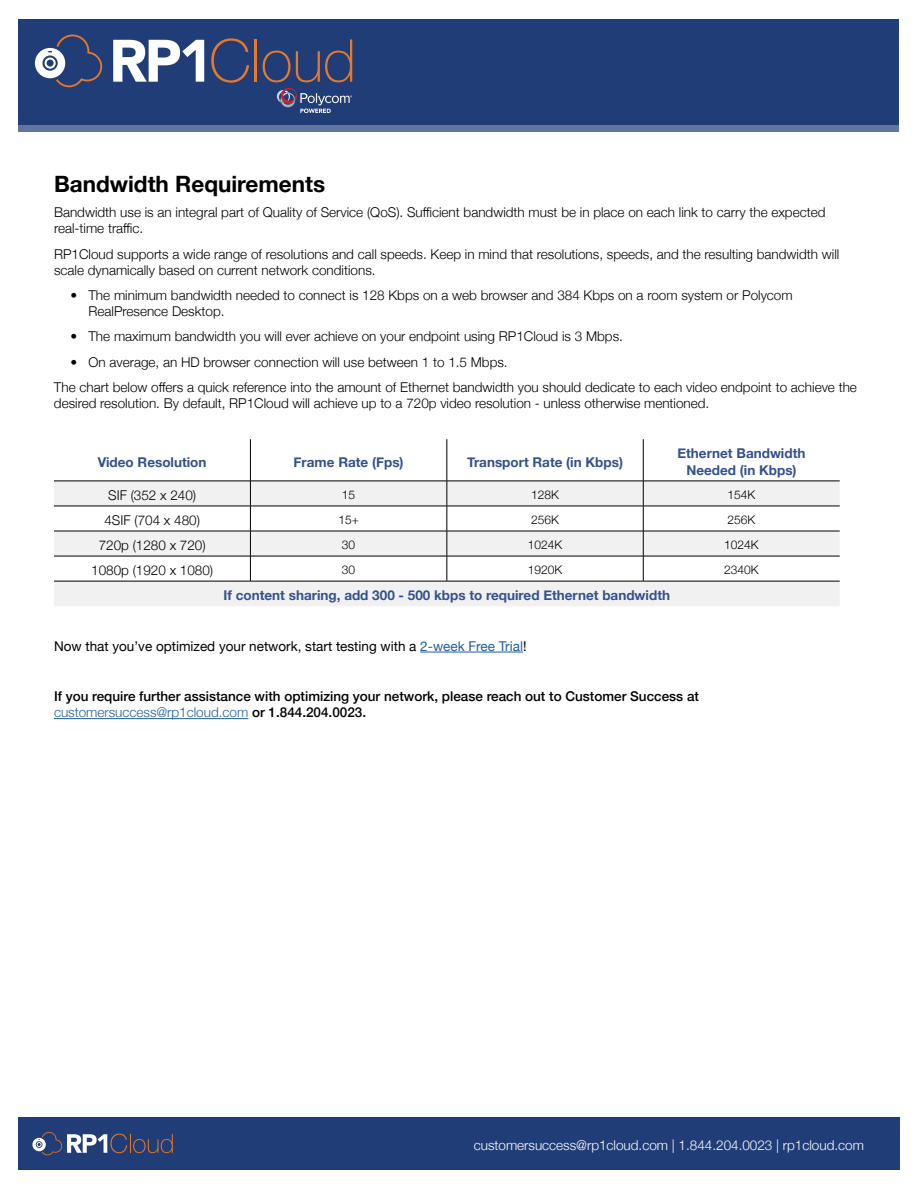
<style>
.page{position:relative;width:918px;height:1188px;background:#fff}
.page>*{position:absolute;margin:0;border:0;box-sizing:border-box;transform-origin:0 0}
.t1{font:700 22.5px "Helvetica Neue";color:#000}
.t2{font:300 13.5px/16.2px "Helvetica Neue";color:#000}
.t3{font:700 13.5px/16.5px "Helvetica Neue";color:#34518d;text-align:center}
.t4{font:500 13.5px/16.2px "Helvetica Neue";color:#000}
.t5{font:13.5px "Helvetica Neue";color:#000}
.t6{font:300 13.5px "Helvetica Neue";color:#fff}
.t7{font:300 12px "Helvetica Neue";color:#000}
.s1{color:#215e9e}
.s2{font-weight:300;color:#215e9e}
</style>
<div class="page">
<div style="left:18px;top:1117px;width:882px;height:53px;background:#213d78"></div>
<svg style="left:32px;top:1132px;width:141px;height:23px"></svg>
<div style="left:19px;top:19px;width:880px;height:112px;background:#213d78"></div>
<svg style="left:113px;top:40px;width:91px;height:42px"></svg>
<svg style="left:211px;top:38px;width:38px;height:45px"></svg>
<hr style="left:255px;top:39px;width:2px;height:43px;background:#e67a26">
<svg style="left:263px;top:39px;width:89px;height:43px"></svg>
<svg style="left:35px;top:35px;width:67px;height:52px"></svg>
<img style="left:276px;top:90px;width:5px;height:13px">
<svg style="left:281px;top:88px;width:71px;height:25px"></svg>
<div style="left:19px;top:125px;width:880px;height:6px;background:#61759f"></div>
<hr style="left:420px;top:652px;width:103px;height:1px;background:#215e9e">
<hr style="left:54px;top:718px;width:194px;height:1px;background:#215e9e">
<svg style="left:54px;top:482px;width:786px;height:124px;fill:#f1f1f2"></svg>
<hr style="left:250px;top:439px;width:1px;height:42px;background:#000">
<hr style="left:447px;top:439px;width:1px;height:42px;background:#000">
<hr style="left:643px;top:439px;width:1px;height:42px;background:#000">
<hr style="left:54px;top:481px;width:196px;height:1px;background:#000">
<hr style="left:250px;top:481px;width:197px;height:1px;background:#000">
<hr style="left:447px;top:481px;width:196px;height:1px;background:#000">
<hr style="left:643px;top:481px;width:197px;height:1px;background:#000">
<hr style="left:54px;top:506px;width:196px;height:1px;background:#000">
<hr style="left:250px;top:506px;width:197px;height:1px;background:#000">
<hr style="left:447px;top:506px;width:196px;height:1px;background:#000">
<hr style="left:643px;top:506px;width:197px;height:1px;background:#000">
<hr style="left:54px;top:531px;width:196px;height:1px;background:#000">
<hr style="left:250px;top:531px;width:197px;height:1px;background:#000">
<hr style="left:447px;top:531px;width:196px;height:1px;background:#000">
<hr style="left:643px;top:531px;width:197px;height:1px;background:#000">
<hr style="left:54px;top:556px;width:196px;height:1px;background:#000">
<hr style="left:250px;top:556px;width:197px;height:1px;background:#000">
<svg style="left:250px;top:481px;width:1px;height:100px"></svg>
<hr style="left:447px;top:556px;width:196px;height:1px;background:#000">
<svg style="left:447px;top:481px;width:1px;height:100px"></svg>
<hr style="left:643px;top:556px;width:197px;height:1px;background:#000">
<svg style="left:643px;top:481px;width:1px;height:100px"></svg>
<hr style="left:54px;top:581px;width:196px;height:1px;background:#000">
<hr style="left:250px;top:581px;width:197px;height:1px;background:#000">
<hr style="left:447px;top:581px;width:196px;height:1px;background:#000">
<hr style="left:643px;top:581px;width:197px;height:1px;background:#000">
<h1 class="t1" style="left:54px;top:166px;width:273px">Bandwidth Requirements</h1>
<p class="t2" style="left:54px;top:203px;width:773px">Bandwidth use is an integral part of Quality of Service (QoS). Sufficient bandwidth must be in place on each link to carry the expected real-time traffic.</p>
<p class="t2" style="left:54px;top:245px;width:787px">RP1Cloud supports a wide range of resolutions and call speeds. Keep in mind that resolutions, speeds, and the resulting bandwidth will scale dynamically based on current network conditions.</p>
<p class="t2" style="left:88px;top:286px;width:706px;text-indent:-18px">• The minimum bandwidth needed to connect is 128 Kbps on a web browser and 384 Kbps on a room system or Polycom<br>RealPresence Desktop.</p>
<p class="t2" style="left:70px;top:328px;width:554px">• The maximum bandwidth you will ever achieve on your endpoint using RP1Cloud is 3 Mbps.</p>
<p class="t2" style="left:54px;top:348px;width:805px;line-height:25.2px;text-indent:17px">• On average, an HD browser connection will use between 1 to 1.5 Mbps.<br>The chart below offers a quick reference into the amount of Ethernet bandwidth you should dedicate to each video endpoint to achieve the</p>
<p class="t2" style="left:54px;top:394px;width:657px">desired resolution. By default, RP1Cloud will achieve up to a 720p video resolution - unless otherwise mentioned.</p>
<p class="t3" style="left:98px;top:454px;width:110px">Video Resolution</p>
<p class="t3" style="left:294px;top:454px;width:111px">Frame Rate (Fps)</p>
<p class="t3" style="left:467px;top:454px;width:157px">Transport Rate (in Kbps)</p>
<p class="t3" style="left:677px;top:446px;width:129px">Ethernet Bandwidth<br>Needed (in Kbps)</p>
<p class="t2" style="left:108px;top:486px;width:90px">SIF (352 x 240)</p>
<p class="t7" style="left:342px;top:485px;width:15px">15</p>
<p class="t7" style="left:531px;top:485px;width:29px">128K</p>
<p class="t7" style="left:728px;top:485px;width:29px">154K</p>
<p class="t2" style="left:104px;top:511px;width:97px">4SIF (704 x 480)</p>
<p class="t7" style="left:338px;top:510px;width:22px">15+</p>
<p class="t7" style="left:531px;top:510px;width:29px">256K</p>
<p class="t7" style="left:728px;top:510px;width:29px">256K</p>
<p class="t2" style="left:99px;top:536px;width:109px">720p (1280 x 720)</p>
<p class="t7" style="left:342px;top:535px;width:15px">30</p>
<p class="t7" style="left:528px;top:535px;width:36px">1024K</p>
<p class="t7" style="left:724px;top:535px;width:36px">1024K</p>
<p class="t2" style="left:91px;top:561px;width:124px">1080p (1920 x 1080)</p>
<p class="t7" style="left:342px;top:560px;width:15px">30</p>
<p class="t7" style="left:528px;top:560px;width:36px">1920K</p>
<p class="t7" style="left:724px;top:560px;width:36px">2340K</p>
<p class="t3" style="left:224px;top:588px;width:448px">If content sharing, add 300 - 500 kbps to required Ethernet bandwidth</p>
<p class="t5" style="left:54px;top:636px;width:474px">Now that you’ve optimized your network, start testing with a <span class="s1">2-week Free Trial</span>!</p>
<p class="t4" style="left:54px;top:687px;width:647px">If you require further assistance with optimizing your network, please reach out to Customer Success at <span class="s2">customersuccess@rp1cloud.com</span> or 1.844.204.0023.</p>
<p class="t6" style="left:474px;top:1135px;width:392px">customersuccess@rp1cloud.com | 1.844.204.0023 | rp1cloud.com</p>
</div>
